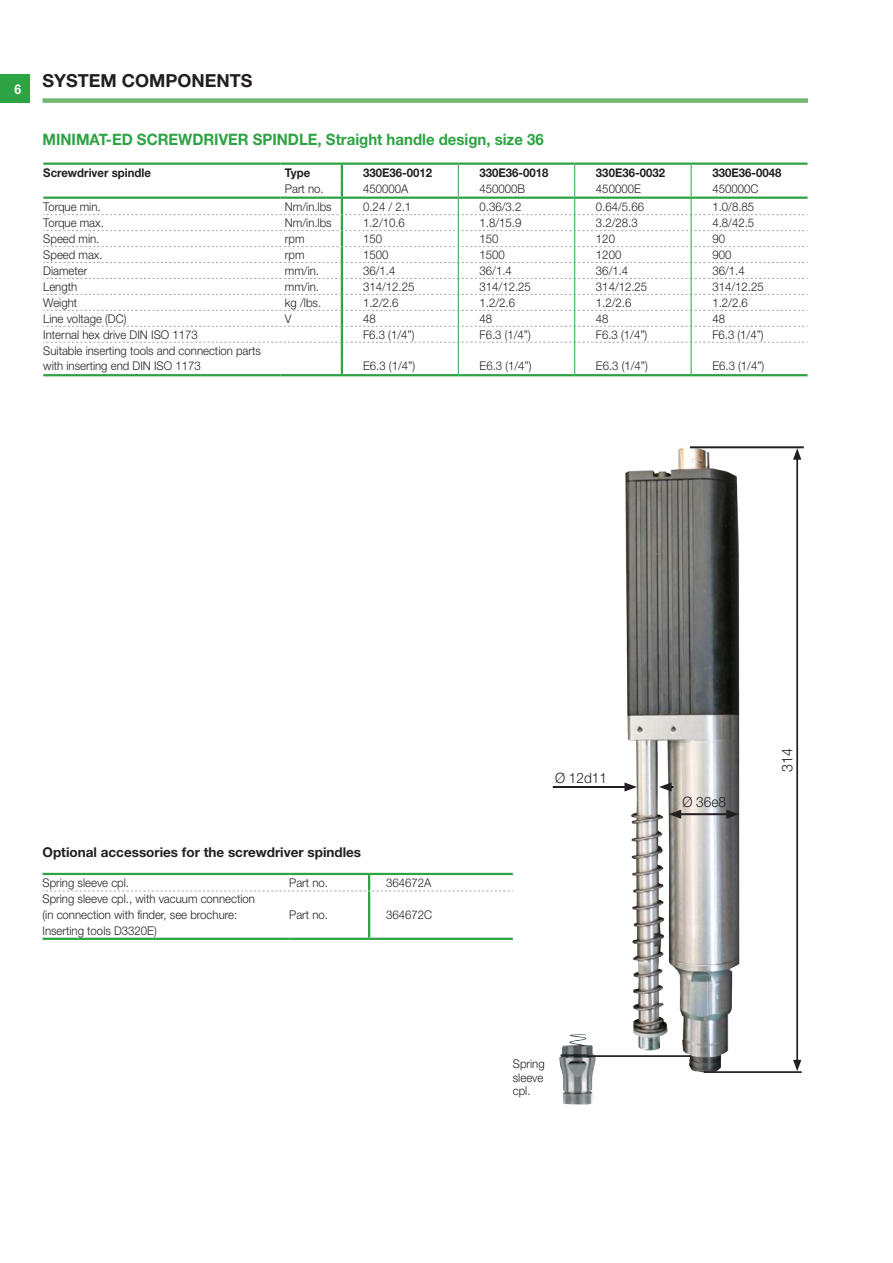
<style>
.page{position:relative;width:893px;height:1263px;background:#fff}
.page>*{position:absolute;margin:0;border:0;box-sizing:border-box;transform-origin:0 0}
.t1{font:700 18px "Helvetica Neue LT Std";color:#231f20}
.t2{font:700 15.75px "Helvetica Neue LT Std";color:#2da343;scale:.95 1}
.t3{font:300 14.85px "Helvetica Neue LT Std";color:#231f20;scale:.95 1}
.t4{font:300 14.4px "Helvetica Neue LT Std";color:#231f20;scale:.95 1}
.t5{font:700 13.5px "Helvetica Neue LT Std";color:#231f20}
.t6{font:700 13.5px "Helvetica Neue LT Std";color:#fff;scale:.9 1}
.t7{font:300 12px/13.5px "Helvetica Neue LT Std";color:#231f20;scale:.95 1}
.t8{font:700 12px "Helvetica Neue LT Std";color:#231f20;scale:.95 1}
</style>
<div class="page">
<div style="left:0;top:74px;width:30px;height:29px;background:#2da343"></div>
<div style="left:43px;top:98px;width:765px;height:5px;background:#73b870"></div>
<img style="left:624px;top:447px;width:129px;height:626px">
<hr style="left:678px;top:813px;width:52px;height:2px;background:#231f20">
<svg style="left:669px;top:810px;width:12px;height:9px"></svg>
<svg style="left:726px;top:810px;width:13px;height:9px"></svg>
<svg style="left:659px;top:782px;width:14px;height:9px"></svg>
<hr style="left:553px;top:786px;width:75px;height:2px;background:#231f20">
<svg style="left:624px;top:782px;width:13px;height:9px"></svg>
<hr style="left:796px;top:457px;width:2px;height:606px;background:#231f20">
<svg style="left:793px;top:1060px;width:8px;height:11px"></svg>
<svg style="left:793px;top:448px;width:8px;height:12px"></svg>
<hr style="left:690px;top:446px;width:114px;height:2px;background:#231f20">
<hr style="left:704px;top:1071px;width:98px;height:2px;background:#231f20">
<img style="left:559px;top:1034px;width:37px;height:70px">
<hr style="left:593px;top:1055px;width:98px;height:2px;background:#231f20">
<hr style="left:43px;top:163px;width:238px;height:2px;background:#2da343">
<hr style="left:281px;top:163px;width:61px;height:2px;background:#2da343">
<hr style="left:342px;top:163px;width:116px;height:2px;background:#2da343">
<hr style="left:458px;top:163px;width:117px;height:2px;background:#2da343">
<hr style="left:575px;top:163px;width:116px;height:2px;background:#2da343">
<hr style="left:691px;top:163px;width:116px;height:2px;background:#2da343">
<hr style="left:43px;top:374px;width:238px;height:2px;background:#2da343">
<hr style="left:281px;top:374px;width:61px;height:2px;background:#2da343">
<hr style="left:342px;top:374px;width:116px;height:2px;background:#2da343">
<hr style="left:458px;top:374px;width:117px;height:2px;background:#2da343">
<hr style="left:575px;top:374px;width:116px;height:2px;background:#2da343">
<svg style="left:43px;top:164px;width:764px;height:210px"></svg>
<hr style="left:691px;top:374px;width:116px;height:2px;background:#2da343">
<hr style="left:43px;top:873px;width:246px;height:2px;background:#2da343">
<hr style="left:289px;top:873px;width:80px;height:2px;background:#2da343">
<hr style="left:369px;top:873px;width:144px;height:2px;background:#2da343">
<hr style="left:368px;top:891px;width:2px;height:47px;background:#2da343">
<hr style="left:43px;top:938px;width:246px;height:2px;background:#2da343">
<hr style="left:289px;top:938px;width:80px;height:2px;background:#2da343">
<hr style="left:369px;top:938px;width:144px;height:2px;background:#2da343">
<svg style="left:43px;top:875px;width:470px;height:17px"></svg>
<p class="t6" style="left:15px;top:81px;width:9px">6</p>
<h1 class="t1" style="left:43px;top:70px;width:37px">system</h1>
<h1 class="t1" style="left:122px;top:70px;width:15px">com</h1>
<h1 class="t1" style="left:166px;top:70px;width:26px">ponents</h1>
<h2 class="t2" style="left:43px;top:130px;width:112px">MINIMAT-ED screwdriver</h2>
<h2 class="t2" style="left:253px;top:130px;width:31px">spindle</h2>
<h2 class="t2" style="left:318px;top:130px;width:239px">, Straight handle design, size 36</h2>
<p class="t8" style="left:43px;top:165px;width:115px">Screwdriver spindle</p>
<p class="t8" style="left:285px;top:165px;width:28px">Type</p>
<p class="t8" style="left:363px;top:165px;width:74px">330E36-0012</p>
<p class="t8" style="left:480px;top:165px;width:74px">330E36-0018</p>
<p class="t8" style="left:596px;top:165px;width:74px">330E36-0032</p>
<p class="t8" style="left:712px;top:165px;width:74px">330E36-0048</p>
<p class="t7" style="left:285px;top:182px;width:42px">Part no.</p>
<p class="t7" style="left:363px;top:182px;width:49px">450000A</p>
<p class="t7" style="left:480px;top:182px;width:50px">450000B</p>
<p class="t7" style="left:596px;top:182px;width:49px">450000E</p>
<p class="t7" style="left:712px;top:182px;width:50px">450000C</p>
<p class="t7" style="left:43px;top:200px;width:62px">Torque min.</p>
<p class="t7" style="left:285px;top:200px;width:51px">Nm/in.lbs</p>
<p class="t7" style="left:363px;top:200px;width:52px">0.24 / 2.1</p>
<p class="t7" style="left:480px;top:200px;width:46px">0.36/3.2</p>
<p class="t7" style="left:596px;top:200px;width:52px">0.64/5.66</p>
<p class="t7" style="left:712px;top:200px;width:46px">1.0/8.85</p>
<p class="t7" style="left:43px;top:216px;width:65px">Torque max.</p>
<p class="t7" style="left:285px;top:216px;width:51px">Nm/in.lbs</p>
<p class="t7" style="left:363px;top:216px;width:46px">1.2/10.6</p>
<p class="t7" style="left:480px;top:216px;width:46px">1.8/15.9</p>
<p class="t7" style="left:596px;top:216px;width:46px">3.2/28.3</p>
<p class="t7" style="left:712px;top:216px;width:46px">4.8/42.5</p>
<p class="t7" style="left:43px;top:232px;width:61px">Speed min.</p>
<p class="t7" style="left:285px;top:232px;width:22px">rpm</p>
<p class="t7" style="left:363px;top:232px;width:22px">150</p>
<p class="t7" style="left:480px;top:232px;width:22px">150</p>
<p class="t7" style="left:596px;top:232px;width:22px">120</p>
<p class="t7" style="left:712px;top:232px;width:15px">90</p>
<p class="t7" style="left:43px;top:248px;width:64px">Speed max.</p>
<p class="t7" style="left:285px;top:248px;width:22px">rpm</p>
<p class="t7" style="left:363px;top:248px;width:28px">1500</p>
<p class="t7" style="left:480px;top:248px;width:28px">1500</p>
<p class="t7" style="left:596px;top:248px;width:28px">1200</p>
<p class="t7" style="left:712px;top:248px;width:22px">900</p>
<p class="t7" style="left:43px;top:263px;width:48px">Diameter</p>
<p class="t7" style="left:285px;top:263px;width:37px">mm/in.</p>
<p class="t7" style="left:363px;top:263px;width:36px">36/1.4</p>
<p class="t7" style="left:480px;top:263px;width:36px">36/1.4</p>
<p class="t7" style="left:596px;top:263px;width:36px">36/1.4</p>
<p class="t7" style="left:712px;top:263px;width:36px">36/1.4</p>
<p class="t7" style="left:43px;top:279px;width:37px">Length</p>
<p class="t7" style="left:285px;top:279px;width:37px">mm/in.</p>
<p class="t7" style="left:363px;top:279px;width:56px">314/12.25</p>
<p class="t7" style="left:480px;top:279px;width:56px">314/12.25</p>
<p class="t7" style="left:596px;top:279px;width:56px">314/12.25</p>
<p class="t7" style="left:712px;top:279px;width:56px">314/12.25</p>
<p class="t7" style="left:43px;top:295px;width:37px">Weight</p>
<p class="t7" style="left:285px;top:295px;width:40px">kg /lbs.</p>
<p class="t7" style="left:363px;top:295px;width:39px">1.2/2.6</p>
<p class="t7" style="left:480px;top:295px;width:39px">1.2/2.6</p>
<p class="t7" style="left:596px;top:295px;width:39px">1.2/2.6</p>
<p class="t7" style="left:712px;top:295px;width:39px">1.2/2.6</p>
<p class="t7" style="left:43px;top:311px;width:89px">Line voltage (DC)</p>
<p class="t7" style="left:285px;top:311px;width:9px">V</p>
<p class="t7" style="left:363px;top:311px;width:15px">48</p>
<p class="t7" style="left:480px;top:311px;width:15px">48</p>
<p class="t7" style="left:596px;top:311px;width:15px">48</p>
<p class="t7" style="left:712px;top:311px;width:15px">48</p>
<p class="t7" style="left:43px;top:327px;width:164px">Internal hex drive DIN ISO 1173</p>
<p class="t7" style="left:363px;top:327px;width:56px">F6.3 (1/4”)</p>
<p class="t7" style="left:480px;top:327px;width:56px">F6.3 (1/4”)</p>
<p class="t7" style="left:596px;top:327px;width:56px">F6.3 (1/4”)</p>
<p class="t7" style="left:712px;top:327px;width:56px">F6.3 (1/4”)</p>
<p class="t7" style="left:43px;top:342px;width:231px;line-height:15.8px">Suitable inserting tools and connection parts with inserting end DIN ISO 1173</p>
<p class="t7" style="left:363px;top:359px;width:56px">E6.3 (1/4”)</p>
<p class="t7" style="left:480px;top:359px;width:56px">E6.3 (1/4”)</p>
<p class="t7" style="left:596px;top:359px;width:56px">E6.3 (1/4”)</p>
<p class="t7" style="left:712px;top:359px;width:56px">E6.3 (1/4”)</p>
<p class="t5" style="left:43px;top:844px;width:320px">Optional accessories for the screwdriver spindles</p>
<p class="t7" style="left:43px;top:876px;width:93px">Spring sleeve cpl.</p>
<p class="t7" style="left:289px;top:876px;width:42px">Part no.</p>
<p class="t7" style="left:386px;top:876px;width:49px">364672A</p>
<p class="t7" style="left:43px;top:890px;width:225px;line-height:15.9px">Spring sleeve cpl., with vacuum connection (in connection with finder, see brochure:<br>Inserting tools D3320E)</p>
<p class="t7" style="left:289px;top:907px;width:42px">Part no.</p>
<p class="t7" style="left:386px;top:907px;width:50px">364672C</p>
<p class="t4" style="left:555px;top:769px;width:56px">Ø 12d11</p>
<p class="t4" style="left:682px;top:793px;width:48px">Ø 36e8</p>
<p class="t3" style="left:778px;top:772px;width:26px;rotate:-90deg">314</p>
<p class="t7" style="left:513px;top:1057px;width:35px;text-align:justify">Spring sleeve cpl.</p>
</div>
